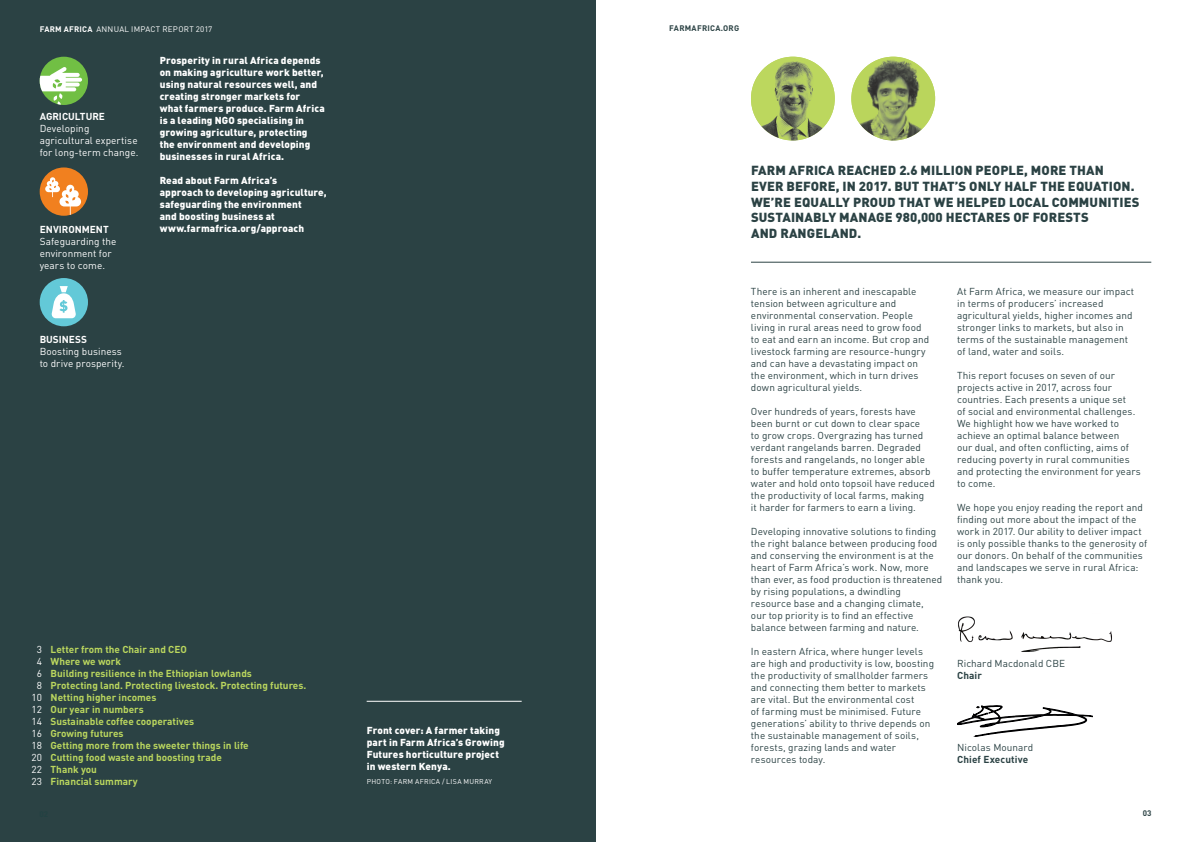
<style>
.page{position:relative;width:1191px;height:842px;background:#fff}
.page>*{position:absolute;margin:0;border:0;box-sizing:border-box;transform-origin:0 0}
.t1{font:900 13px/15.6px "DIN Pro";letter-spacing:.01em;color:#2b4244}
.t2{font:10px/12px "DIN Pro";letter-spacing:.005em;color:#2b4244}
.t3{font:900 10px/12px "DIN Pro";letter-spacing:.01em;color:#fff}
.t4{font:700 10px "DIN Pro";color:#bbd75e}
.t5{font:10px/12px "DIN Pro";letter-spacing:.005em;color:#fff}
.t6{font:700 10px "DIN Pro";letter-spacing:-.005em;color:#fff}
.t7{font:700 10px "DIN Pro";letter-spacing:.01em;color:#2b4244}
.t8{font:8px "DIN Pro";letter-spacing:.025em;color:#fff}
.t9{font:700 8px "DIN Pro";letter-spacing:.03em;color:#2b4244}
.t10{font:7px "DIN Pro";letter-spacing:.035em;color:#fff}
.s1{font-weight:700}
</style>
<div class="page">
<div style="left:0;top:0;width:595px;height:842px;background:#2b4244"></div>
<img style="left:751px;top:57px;width:83px;height:83px;border-radius:42px">
<div style="left:40px;top:278px;width:48px;height:48px;background:#63c9d8;border-radius:50%"></div>
<svg style="left:51px;top:286px;width:25px;height:32px"></svg>
<div style="left:40px;top:57px;width:48px;height:48px;background:#71bf44;border-radius:50%"></div>
<svg style="left:40px;top:67px;width:42px;height:38px"></svg>
<div style="left:40px;top:167px;width:48px;height:49px;background:#f1801f;border-radius:50%"></div>
<svg style="left:45px;top:177px;width:36px;height:39px"></svg>
<hr style="left:751px;top:262px;width:400px;height:1px;background:#2b4244">
<hr style="left:367px;top:701px;width:154px;height:1px;background:#fff">
<img style="left:851px;top:57px;width:84px;height:83px;border-radius:42px">
<img style="left:958px;top:616px;width:154px;height:36px">
<svg style="left:957px;top:706px;width:135px;height:30px"></svg>
<p class="t8" style="left:40px;top:23px;width:174px"><span class="s1">FARM AFRICA</span> ANNUAL IMPACT REPORT 2017</p>
<p class="t6" style="left:40px;top:110px;width:67px">AGRICULTURE</p>
<p class="t5" style="left:40px;top:122px;width:100px">Developing agricultural expertise for long-term change.</p>
<p class="t6" style="left:40px;top:222px;width:71px">ENVIRONMENT</p>
<p class="t5" style="left:40px;top:235px;width:78px">Safeguarding the environment for years to come.</p>
<p class="t3" style="left:160px;top:54px;width:166px">Prosperity in rural Africa depends on making agriculture work better, using natural resources well, and creating stronger markets for what farmers produce. Farm Africa is a leading NGO specialising in growing agriculture, protecting the environment and developing businesses in rural Africa.</p>
<p class="t3" style="left:160px;top:174px;width:169px">Read about Farm Africa’s<br>approach to developing agriculture, safeguarding the environment<br>and boosting business at www.farmafrica.org/approach</p>
<p class="t6" style="left:40px;top:333px;width:49px">BUSINESS</p>
<p class="t5" style="left:40px;top:345px;width:86px">Boosting business to drive prosperity.</p>
<p class="t5" style="left:37px;top:643px;width:7px">3</p>
<p class="t5" style="left:37px;top:655px;width:7px">4</p>
<p class="t5" style="left:37px;top:667px;width:7px">6</p>
<p class="t5" style="left:37px;top:679px;width:7px">8</p>
<p class="t5" style="left:32px;top:691px;width:12px">10</p>
<p class="t5" style="left:32px;top:703px;width:12px">12</p>
<p class="t5" style="left:32px;top:715px;width:12px">14</p>
<p class="t5" style="left:32px;top:727px;width:12px">16</p>
<p class="t5" style="left:32px;top:739px;width:12px">18</p>
<p class="t5" style="left:32px;top:751px;width:12px">20</p>
<p class="t5" style="left:32px;top:763px;width:12px">22</p>
<p class="t5" style="left:32px;top:775px;width:12px">23</p>
<p class="t4" style="left:51px;top:643px;width:138px">Letter from the Chair and CEO</p>
<p class="t4" style="left:51px;top:655px;width:72px">Where we work</p>
<p class="t4" style="left:51px;top:667px;width:203px">Building resilience in the Ethiopian lowlands</p>
<p class="t4" style="left:51px;top:679px;width:257px">Protecting land. Protecting livestock. Protecting futures.</p>
<p class="t4" style="left:51px;top:691px;width:107px">Netting higher incomes</p>
<p class="t4" style="left:51px;top:703px;width:95px">Our year in numbers</p>
<p class="t4" style="left:51px;top:715px;width:145px">Sustainable coffee cooperatives</p>
<p class="t4" style="left:51px;top:727px;width:75px">Growing futures</p>
<p class="t4" style="left:51px;top:739px;width:200px">Getting more from the sweeter things in life</p>
<p class="t4" style="left:51px;top:751px;width:173px">Cutting food waste and boosting trade</p>
<p class="t4" style="left:51px;top:763px;width:48px">Thank you</p>
<p class="t4" style="left:51px;top:775px;width:89px">Financial summary</p>
<p class="t3" style="left:367px;top:724px;width:139px">Front cover: A farmer taking part in Farm Africa’s Growing<br>Futures horticulture project in western Kenya.</p>
<p class="t10" style="left:367px;top:776px;width:127px">PHOTO: FARM AFRICA / LISA MURRAY</p>
<p class="t9" style="left:669px;top:23px;width:71px">FARMAFRICA.ORG</p>
<p class="t1" style="left:751px;top:162px;width:390px">FARM AFRICA REACHED 2.6 MILLION PEOPLE, MORE THAN EVER BEFORE, IN 2017. BUT THAT’S ONLY HALF THE EQUATION.<br>WE’RE EQUALLY PROUD THAT WE HELPED LOCAL COMMUNITIES SUSTAINABLY MANAGE 980,000 HECTARES OF FORESTS<br>AND RANGELAND.</p>
<p class="t2" style="left:751px;top:285px;width:180px">There is an inherent and inescapable tension between agriculture and environmental conservation. People living in rural areas need to grow food to eat and earn an income. But crop and livestock farming are resource-hungry and can have a devastating impact on the environment, which in turn drives down agricultural yields.</p>
<p class="t2" style="left:751px;top:405px;width:185px">Over hundreds of years, forests have been burnt or cut down to clear space<br>to grow crops. Overgrazing has turned verdant rangelands barren. Degraded forests and rangelands, no longer able to buffer temperature extremes, absorb water and hold onto topsoil have reduced the productivity of local farms, making<br>it harder for farmers to earn a living.</p>
<p class="t2" style="left:751px;top:525px;width:193px">Developing innovative solutions to finding the right balance between producing food and conserving the environment is at the heart of Farm Africa’s work. Now, more than ever, as food production is threatened by rising populations, a dwindling resource base and a changing climate,<br>our top priority is to find an effective balance between farming and nature.</p>
<p class="t2" style="left:751px;top:645px;width:185px">In eastern Africa, where hunger levels are high and productivity is low, boosting the productivity of smallholder farmers and connecting them better to markets are vital. But the environmental cost<br>of farming must be minimised. Future generations’ ability to thrive depends on the sustainable management of soils, forests, grazing lands and water resources today.</p>
<p class="t2" style="left:957px;top:285px;width:179px">At Farm Africa, we measure our impact in terms of producers’ increased agricultural yields, higher incomes and stronger links to markets, but also in terms of the sustainable management of land, water and soils.</p>
<p class="t2" style="left:957px;top:369px;width:185px">This report focuses on seven of our projects active in 2017, across four countries. Each presents a unique set<br>of social and environmental challenges.<br>We highlight how we have worked to achieve an optimal balance between<br>our dual, and often conflicting, aims of reducing poverty in rural communities and protecting the environment for years to come.</p>
<p class="t2" style="left:957px;top:501px;width:192px">We hope you enjoy reading the report and finding out more about the impact of the work in 2017. Our ability to deliver impact is only possible thanks to the generosity of our donors. On behalf of the communities and landscapes we serve in rural Africa: thank you.</p>
<p class="t2" style="left:957px;top:657px;width:109px">Richard Macdonald CBE</p>
<p class="t7" style="left:957px;top:668px;width:26px">Chair</p>
<p class="t2" style="left:957px;top:741px;width:78px">Nicolas Mounard</p>
<p class="t7" style="left:957px;top:752px;width:73px">Chief Executive</p>
<p class="t9" style="left:1142px;top:808px;width:10px">03</p>
</div>
